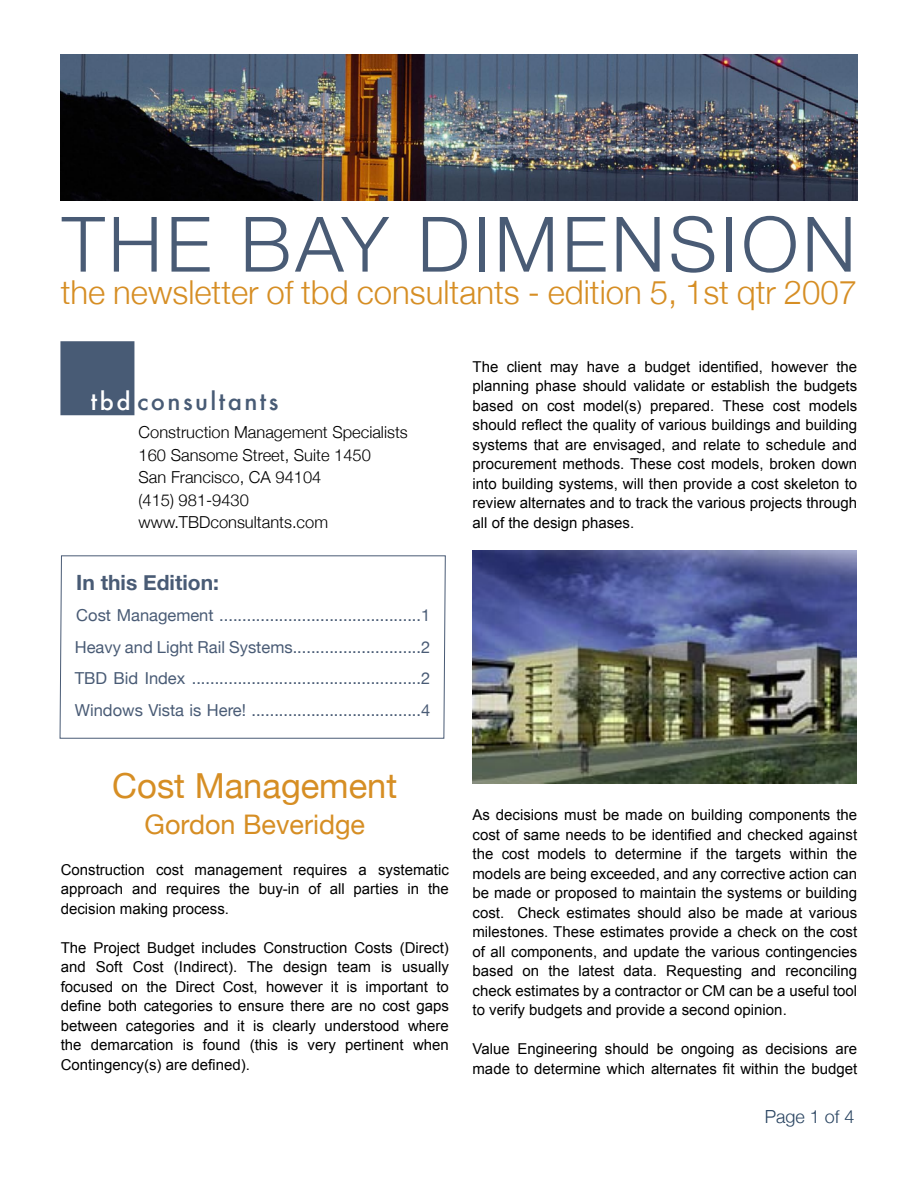
<style>
.page{position:relative;width:918px;height:1188px;background:#fff}
.page>*{position:absolute;margin:0;border:0;box-sizing:border-box;transform-origin:0 0}
.t1{font:300 76.5px "Helvetica Neue";letter-spacing:.05em;color:#495b75}
.Article_title-end{font:34.5px "Helvetica Neue";color:#d68e24}
.t2{font:300 33px "Helvetica Neue";color:#d68e24}
.Article_title-end-2{font:27px "Helvetica Neue";color:#d68e24}
.t3{font:500 23.7px "Futura";letter-spacing:.1em;color:#485b75}
.In_this_issue{font:700 21px "Helvetica Neue";color:#495b75}
.t4{font:300 18px "Helvetica Neue";color:#284360}
.listed_in_this_issue{font:16.5px "Helvetica Neue";color:#495b75}
.t5{font:300 16.5px "Helvetica Neue";color:#000}
.Main_paragraphs{font:15px/19.5px "Arial";color:#000;text-align:justify}
.s1{color:#fff}
</style>
<div class="page">
<div style="left:60px;top:341px;width:74px;height:74px;background:#485b75"></div>
<svg style="left:60px;top:555px;width:386px;height:184px"></svg>
<img style="left:61px;top:55px;width:796px;height:146px">
<img style="left:472px;top:550px;width:384px;height:233px">
<p class="t1" style="left:62px;top:198px;width:796px">THE BAY DIMENSION</p>
<p class="t2" style="left:61px;top:272px;width:798px">the newsletter of tbd consultants - edition 5, 1st qtr 2007</p>
<p class="t3" style="left:91px;top:385px;width:189px"><span class="s1">tbd</span> consultants</p>
<p class="t5" style="left:139px;top:422px;width:271px">Construction Management Specialists</p>
<p class="t5" style="left:139px;top:445px;width:234px">160 Sansome Street, Suite 1450</p>
<p class="t5" style="left:139px;top:467px;width:184px">San Francisco, CA 94104</p>
<p class="t5" style="left:139px;top:490px;width:112px">(415) 981-9430</p>
<p class="t5" style="left:139px;top:512px;width:191px">www.TBDconsultants.com</p>
<p class="In_this_issue" style="left:76px;top:570px;width:144px">In this Edition:</p>
<p class="listed_in_this_issue" style="left:76px;top:606px;width:355px">Cost Management ............................................1</p>
<p class="listed_in_this_issue" style="left:75px;top:637px;width:357px">Heavy and Light Rail Systems............................2</p>
<p class="listed_in_this_issue" style="left:75px;top:669px;width:357px">TBD Bid Index ..................................................2</p>
<p class="listed_in_this_issue" style="left:75px;top:700px;width:357px">Windows Vista is Here! .....................................4</p>
<p class="Article_title-end" style="left:112px;top:766px;width:287px">Cost Management</p>
<p class="Article_title-end-2" style="left:145px;top:808px;width:222px">Gordon Beveridge</p>
<p class="Main_paragraphs" style="left:61px;top:860px;width:390px">Construction cost management requires a systematic approach and requires the buy-in of all parties in the decision making process.</p>
<p class="Main_paragraphs" style="left:61px;top:938px;width:390px">The Project Budget includes Construction Costs (Direct) and Soft Cost (Indirect). The design team is usually focused on the Direct Cost, however it is important to define both categories to ensure there are no cost gaps between categories and it is clearly understood where the demarcation is found (this is very pertinent when Contingency(s) are defined).</p>
<p class="Main_paragraphs" style="left:473px;top:357px;width:386px">The client may have a budget identified, however the planning phase should validate or establish the budgets based on cost model(s) prepared. These cost models should reflect the quality of various buildings and building systems that are envisaged, and relate to schedule and procurement methods. These cost models, broken down into building systems, will then provide a cost skeleton to review alternates and to track the various projects through all of the design phases.</p>
<p class="Main_paragraphs" style="left:473px;top:805px;width:386px">As decisions must be made on building components the cost of same needs to be identified and checked against the cost models to determine if the targets within the models are being exceeded, and any corrective action can be made or proposed to maintain the systems or building cost. Check estimates should also be made at various milestones. These estimates provide a check on the cost of all components, and update the various contingencies based on the latest data. Requesting and reconciling check estimates by a contractor or CM can be a useful tool to verify budgets and provide a second opinion.</p>
<p class="Main_paragraphs" style="left:473px;top:1039px;width:386px">Value Engineering should be ongoing as decisions are made to determine which alternates fit within the budget</p>
<p class="t4" style="left:765px;top:1105px;width:91px">Page 1 of 4</p>
</div>
